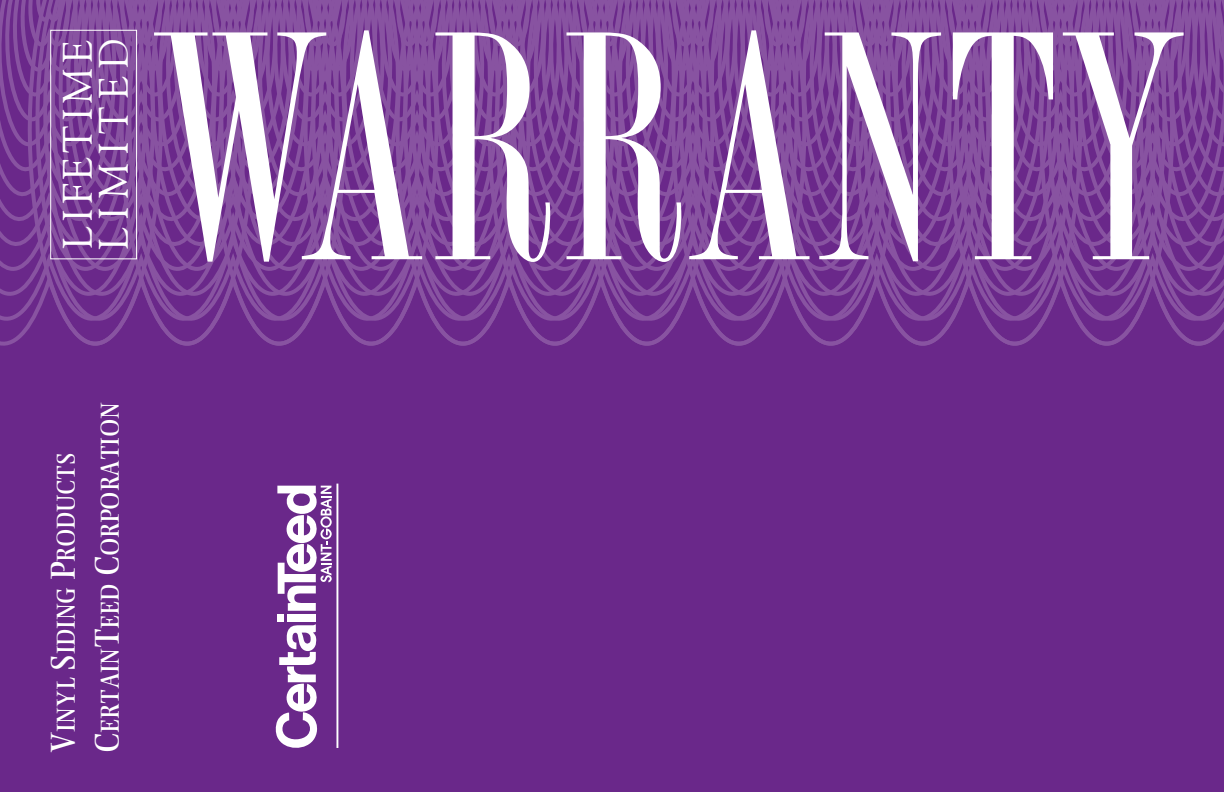
<style>
.page{position:relative;width:1224px;height:792px;background:#6a288a}
.page>*{position:absolute;margin:0;border:0;box-sizing:border-box;transform-origin:0 0}
.t1{font:340px "Bordeaux Roman Plain";letter-spacing:.01em;color:#fff;scale:1.44 1}
.t2{font:41px/36px "Goudy";letter-spacing:.1em;color:#fff}
.t3{font:25.6px/44px "Ellington";color:#fff}
.s1{font-size:34px}
</style>
<div class="page">
<svg style="left:1211px;top:0;width:13px;height:342px"></svg>
<svg style="left:1119px;top:0;width:92px;height:346px"></svg>
<svg style="left:1027px;top:0;width:92px;height:346px"></svg>
<svg style="left:935px;top:0;width:92px;height:346px"></svg>
<svg style="left:844px;top:0;width:91px;height:346px"></svg>
<svg style="left:752px;top:0;width:92px;height:346px"></svg>
<svg style="left:0;top:0;width:82px;height:346px"></svg>
<svg style="left:82px;top:0;width:92px;height:346px"></svg>
<svg style="left:174px;top:0;width:92px;height:346px"></svg>
<svg style="left:266px;top:0;width:92px;height:346px"></svg>
<svg style="left:358px;top:0;width:92px;height:346px"></svg>
<svg style="left:450px;top:0;width:302px;height:346px"></svg>
<div style="left:50px;top:30px;width:87px;height:229px;border:1px solid #fff"></div>
<div style="left:277px;top:614px;width:7px;height:8px;background:#fff"></div>
<svg style="left:276px;top:624px;width:42px;height:124px"></svg>
<div style="left:288px;top:614px;width:28px;height:8px;background:#fff"></div>
<svg style="left:277px;top:486px;width:55px;height:125px"></svg>
<hr style="left:336px;top:484px;width:2px;height:264px;background:#fff">
<h2 class="t2" style="left:58px;top:250px;width:212px;rotate:-90deg">LIFETIME<br>LIMITED</h2>
<h1 class="t1" style="left:151px;top:-57px;width:719px">WARRANTY</h1>
<p class="t3" style="left:44px;top:753px;width:352px;rotate:-90deg"><span class="s1">V</span>INYL <span class="s1">S</span>IDING <span class="s1">P</span>RODUCTS<br><span class="s1">C</span>ERTAIN<span class="s1">T</span>EED <span class="s1">C</span>ORPORATION</p>
</div>
